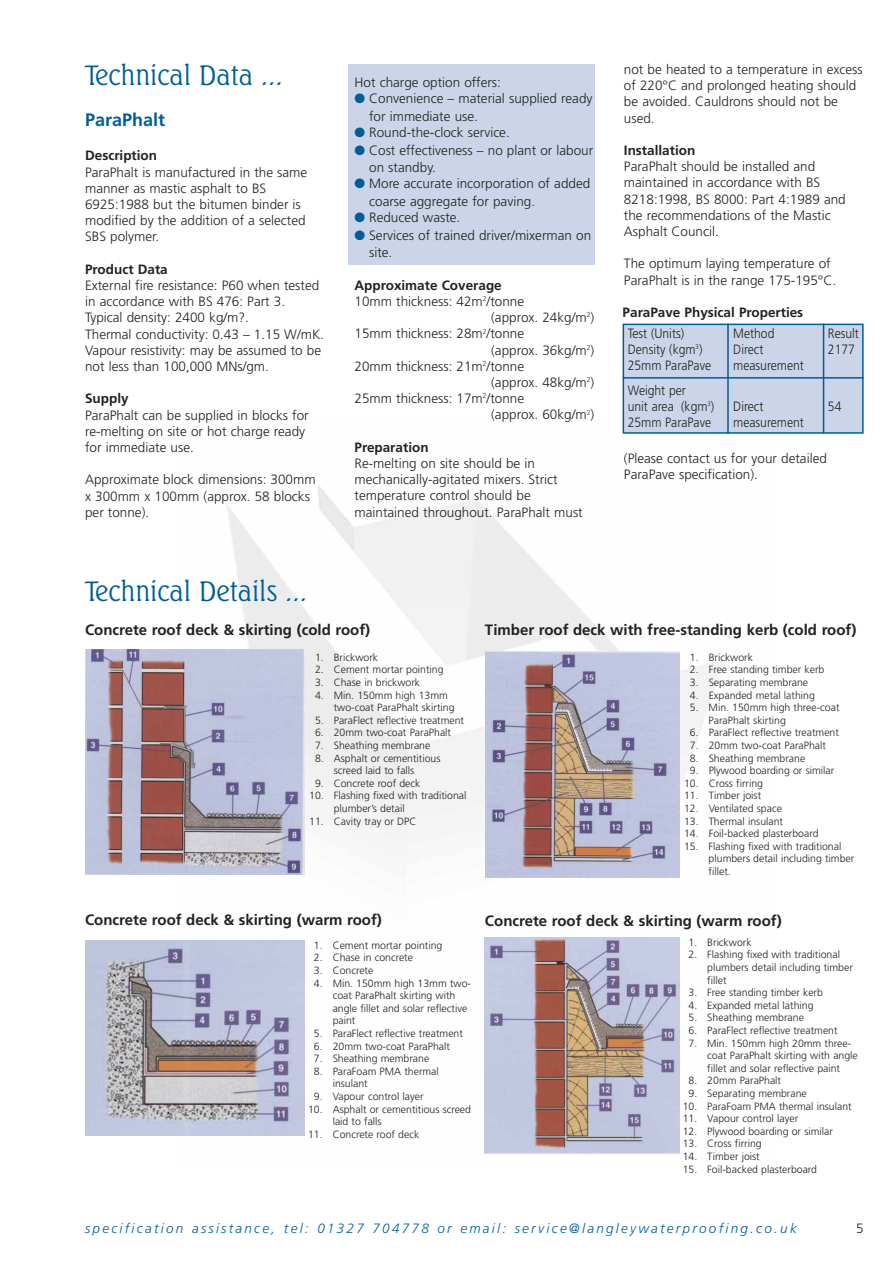
<style>
.page{position:relative;width:893px;height:1263px;background:#fff}
.page>*{position:absolute;margin:0;border:0;box-sizing:border-box;transform-origin:0 0}
.t1{font:300 27px "Seagull BT";color:#005e95}
.t2{font:700 18px "Frutiger";color:#005e95}
.t3{font:700 15px "Frutiger";color:#20231e}
.t4{font:300 13.5px/16.2px "Frutiger";color:#20231e}
.t5{font:300 13.5px/16.2px "Frutiger";color:#20231e;scale:.9 1}
.t6{font:700 13.5px "Frutiger";color:#20231e}
.t7{font:italic 300 13.5px "Frutiger";letter-spacing:.165em;color:#005e95}
.t8{font:300 10.5px/12.6px "Frutiger";color:#20231e}
.s1{color:#005e95}
</style>
<div class="page">
<div style="left:348px;top:64px;width:247px;height:201px;background:#cbd4e8"></div>
<div style="left:623px;top:324px;width:239px;height:109px;background:#cbd4e8"></div>
<div style="left:622px;top:324px;width:241px;height:110px;border:2px solid #005e95"></div>
<img style="left:485px;top:652px;width:194px;height:225px">
<img style="left:485px;top:938px;width:194px;height:215px">
<img style="left:85px;top:649px;width:219px;height:226px">
<img style="left:85px;top:940px;width:220px;height:195px">
<hr style="left:622px;top:377px;width:241px;height:2px;background:#005e95">
<hr style="left:727px;top:324px;width:1px;height:110px;background:#005e95">
<hr style="left:822px;top:324px;width:2px;height:110px;background:#005e95">
<h1 class="t1" style="left:85px;top:63px;width:199px">Technical Data ...</h1>
<h2 class="t2" style="left:85px;top:112px;width:82px">ParaPhalt</h2>
<p class="t6" style="left:85px;top:150px;width:73px">Description</p>
<p class="t4" style="left:85px;top:165px;width:224px">ParaPhalt is manufactured in the same manner as mastic asphalt to BS<br>6925:1988 but the bitumen binder is modified by the addition of a selected<br>SBS polymer.</p>
<p class="t6" style="left:85px;top:264px;width:84px">Product Data</p>
<p class="t4" style="left:85px;top:278px;width:240px">External fire resistance: P60 when tested in accordance with BS 476: Part 3.<br>Typical density: 2400 kg/m?.<br>Thermal conductivity: 0.43 – 1.15 W/mK.<br>Vapour resistivity: may be assumed to be not less than 100,000 MNs/gm.</p>
<p class="t6" style="left:85px;top:393px;width:45px">Supply</p>
<p class="t4" style="left:85px;top:408px;width:225px">ParaPhalt can be supplied in blocks for re-melting on site or hot charge ready for immediate use.</p>
<p class="t4" style="left:85px;top:473px;width:232px">Approximate block dimensions: 300mm x 300mm x 100mm (approx. 58 blocks per tonne).</p>
<h1 class="t1" style="left:85px;top:579px;width:223px">Technical Details ...</h1>
<p class="t4" style="left:354px;top:75px;width:148px">Hot charge option offers:</p>
<p class="t4" style="left:369px;top:91px;width:225px;line-height:17.7px;text-indent:-15px"><span class="s1">●</span> Convenience – material supplied ready for immediate use.</p>
<p class="t4" style="left:354px;top:125px;width:157px"><span class="s1">●</span> Round-the-clock service.</p>
<p class="t4" style="left:369px;top:142px;width:225px;line-height:17.7px;text-indent:-15px"><span class="s1">●</span> Cost effectiveness – no plant or labour on standby.</p>
<p class="t4" style="left:369px;top:176px;width:222px;line-height:17.7px;text-indent:-15px"><span class="s1">●</span> More accurate incorporation of added coarse aggregate for paving.</p>
<p class="t4" style="left:354px;top:210px;width:107px"><span class="s1">●</span> Reduced waste.</p>
<p class="t4" style="left:369px;top:227px;width:223px;line-height:17.7px;text-indent:-15px"><span class="s1">●</span> Services of trained driver/mixerman on site.</p>
<p class="t6" style="left:354px;top:280px;width:149px">Approximate Coverage</p>
<p class="t4" style="left:354px;top:294px;width:171px">10mm thickness: 42m<sup>2</sup>/tonne</p>
<p class="t4" style="left:491px;top:311px;width:104px">(approx. 24kg/m<sup>2</sup>)</p>
<p class="t4" style="left:354px;top:327px;width:171px">15mm thickness: 28m<sup>2</sup>/tonne</p>
<p class="t4" style="left:491px;top:343px;width:104px">(approx. 36kg/m<sup>2</sup>)</p>
<p class="t4" style="left:354px;top:359px;width:171px">20mm thickness: 21m<sup>2</sup>/tonne</p>
<p class="t4" style="left:491px;top:375px;width:104px">(approx. 48kg/m<sup>2</sup>)</p>
<p class="t4" style="left:354px;top:392px;width:171px">25mm thickness: 17m<sup>2</sup>/tonne</p>
<p class="t4" style="left:491px;top:408px;width:104px">(approx. 60kg/m<sup>2</sup>)</p>
<p class="t6" style="left:354px;top:442px;width:76px">Preparation</p>
<p class="t4" style="left:354px;top:456px;width:230px">Re-melting on site should be in mechanically-agitated mixers. Strict temperature control should be maintained throughout. ParaPhalt must</p>
<p class="t4" style="left:624px;top:62px;width:240px">not be heated to a temperature in excess of 220°C and prolonged heating should be avoided. Cauldrons should not be used.</p>
<p class="t6" style="left:624px;top:145px;width:73px">Installation</p>
<p class="t4" style="left:624px;top:159px;width:223px">ParaPhalt should be installed and maintained in accordance with BS<br>8218:1998, BS 8000: Part 4:1989 and the recommendations of the Mastic<br>Asphalt Council.</p>
<p class="t4" style="left:624px;top:257px;width:214px">The optimum laying temperature of<br>ParaPhalt is in the range 175-195°C.</p>
<p class="t6" style="left:622px;top:307px;width:182px">ParaPave Physical Properties</p>
<p class="t5" style="left:627px;top:326px;width:64px">Test (Units)</p>
<p class="t5" style="left:733px;top:326px;width:47px">Method</p>
<p class="t5" style="left:827px;top:326px;width:36px">Result</p>
<p class="t5" style="left:627px;top:342px;width:84px">Density (kgm<sup>3</sup>)</p>
<p class="t5" style="left:733px;top:342px;width:35px">Direct</p>
<p class="t5" style="left:827px;top:342px;width:32px">2177</p>
<p class="t5" style="left:627px;top:358px;width:94px">25mm ParaPave</p>
<p class="t5" style="left:733px;top:358px;width:80px">measurement</p>
<p class="t5" style="left:627px;top:383px;width:98px">Weight per<br>unit area (kgm<sup>3</sup>)</p>
<p class="t5" style="left:733px;top:399px;width:35px">Direct</p>
<p class="t5" style="left:827px;top:399px;width:17px">54</p>
<p class="t5" style="left:627px;top:415px;width:94px">25mm ParaPave</p>
<p class="t5" style="left:733px;top:415px;width:80px">measurement</p>
<p class="t4" style="left:624px;top:451px;width:204px">(Please contact us for your detailed<br>ParaPave specification).</p>
<h3 class="t3" style="left:85px;top:624px;width:286px">Concrete roof deck &amp; skirting (cold roof)</h3>
<p class="t8" style="left:315px;top:652px;width:65px">1. Brickwork</p>
<p class="t8" style="left:315px;top:664px;width:130px">2. Cement mortar pointing</p>
<p class="t8" style="left:315px;top:677px;width:107px">3. Chase in brickwork</p>
<p class="t8" style="left:334px;top:690px;width:122px;text-indent:-19px">4. Min. 150mm high 13mm two-coat ParaPhalt skirting</p>
<p class="t8" style="left:315px;top:715px;width:150px">5. ParaFlect reflective treatment</p>
<p class="t8" style="left:315px;top:727px;width:137px">6. 20mm two-coat ParaPhalt</p>
<p class="t8" style="left:315px;top:740px;width:117px">7. Sheathing membrane</p>
<p class="t8" style="left:334px;top:753px;width:108px;text-indent:-19px">8. Asphalt or cementitious screed laid to falls</p>
<p class="t8" style="left:315px;top:778px;width:107px">9. Concrete roof deck</p>
<p class="t8" style="left:334px;top:790px;width:134px;text-indent:-25px">10. Flashing fixed with traditional plumber’s detail</p>
<p class="t8" style="left:309px;top:816px;width:109px">11. Cavity tray or DPC</p>
<h3 class="t3" style="left:485px;top:624px;width:373px">Timber roof deck with free-standing kerb (cold roof)</h3>
<p class="t8" style="left:690px;top:652px;width:65px">1. Brickwork</p>
<p class="t8" style="left:690px;top:664px;width:136px">2. Free standing timber kerb</p>
<p class="t8" style="left:690px;top:677px;width:120px">3. Separating membrane</p>
<p class="t8" style="left:690px;top:690px;width:126px">4. Expanded metal lathing</p>
<p class="t8" style="left:708px;top:702px;width:132px;text-indent:-19px">5. Min. 150mm high three-coat<br>ParaPhalt skirting</p>
<p class="t8" style="left:690px;top:727px;width:150px">6. ParaFlect reflective treatment</p>
<p class="t8" style="left:690px;top:740px;width:137px">7. 20mm two-coat ParaPhalt</p>
<p class="t8" style="left:690px;top:753px;width:117px">8. Sheathing membrane</p>
<p class="t8" style="left:690px;top:765px;width:146px">9. Plywood boarding or similar</p>
<p class="t8" style="left:684px;top:778px;width:80px">10. Cross firring</p>
<p class="t8" style="left:684px;top:790px;width:79px">11. Timber joist</p>
<p class="t8" style="left:684px;top:803px;width:99px">12. Ventilated space</p>
<p class="t8" style="left:684px;top:816px;width:100px">13. Thermal insulant</p>
<p class="t8" style="left:684px;top:828px;width:136px">14. Foil-backed plasterboard</p>
<p class="t8" style="left:708px;top:841px;width:147px;text-indent:-25px">15. Flashing fixed with traditional plumbers detail including timber fillet.</p>
<h3 class="t3" style="left:85px;top:914px;width:298px">Concrete roof deck &amp; skirting (warm roof)</h3>
<h3 class="t3" style="left:485px;top:915px;width:298px">Concrete roof deck &amp; skirting (warm roof)</h3>
<p class="t8" style="left:314px;top:940px;width:130px">1. Cement mortar pointing</p>
<p class="t8" style="left:314px;top:952px;width:101px">2. Chase in concrete</p>
<p class="t8" style="left:314px;top:965px;width:61px">3. Concrete</p>
<p class="t8" style="left:332px;top:977px;width:140px;text-indent:-19px">4. Min. 150mm high 13mm two&shy;coat ParaPhalt skirting with angle fillet and solar reflective paint</p>
<p class="t8" style="left:314px;top:1028px;width:150px">5. ParaFlect reflective treatment</p>
<p class="t8" style="left:314px;top:1040px;width:137px">6. 20mm two-coat ParaPhalt</p>
<p class="t8" style="left:314px;top:1053px;width:117px">7. Sheathing membrane</p>
<p class="t8" style="left:332px;top:1066px;width:108px;text-indent:-19px">8. ParaFoam PMA thermal insulant</p>
<p class="t8" style="left:314px;top:1091px;width:111px">9. Vapour control layer</p>
<p class="t8" style="left:332px;top:1103px;width:140px;text-indent:-25px">10. Asphalt or cementitious screed laid to falls</p>
<p class="t8" style="left:308px;top:1129px;width:113px">11. Concrete roof deck</p>
<p class="t8" style="left:688px;top:937px;width:65px">1. Brickwork</p>
<p class="t8" style="left:707px;top:949px;width:147px;text-indent:-19px">2. Flashing fixed with traditional plumbers detail including timber fillet</p>
<p class="t8" style="left:688px;top:987px;width:136px">3. Free standing timber kerb</p>
<p class="t8" style="left:688px;top:1000px;width:126px">4. Expanded metal lathing</p>
<p class="t8" style="left:688px;top:1012px;width:117px">5. Sheathing membrane</p>
<p class="t8" style="left:688px;top:1025px;width:150px">6. ParaFlect reflective treatment</p>
<p class="t8" style="left:707px;top:1037px;width:152px;text-indent:-19px">7. Min. 150mm high 20mm three&shy;coat ParaPhalt skirting with angle fillet and solar reflective paint</p>
<p class="t8" style="left:688px;top:1075px;width:94px">8. 20mm ParaPhalt</p>
<p class="t8" style="left:688px;top:1088px;width:120px">9. Separating membrane</p>
<p class="t8" style="left:682px;top:1100px;width:170px">10. ParaFoam PMA thermal insulant</p>
<p class="t8" style="left:682px;top:1113px;width:117px">11. Vapour control layer</p>
<p class="t8" style="left:682px;top:1126px;width:152px">12. Plywood boarding or similar</p>
<p class="t8" style="left:682px;top:1138px;width:80px">13. Cross firring</p>
<p class="t8" style="left:682px;top:1151px;width:79px">14. Timber joist</p>
<p class="t8" style="left:682px;top:1163px;width:136px">15. Foil-backed plasterboard</p>
<p class="t7" style="left:85px;top:1223px;width:713px">specification assistance, tel: 01327 704778 or email: service@langleywaterproofing.co.uk</p>
<p class="t4" style="left:856px;top:1221px;width:9px">5</p>
</div>
